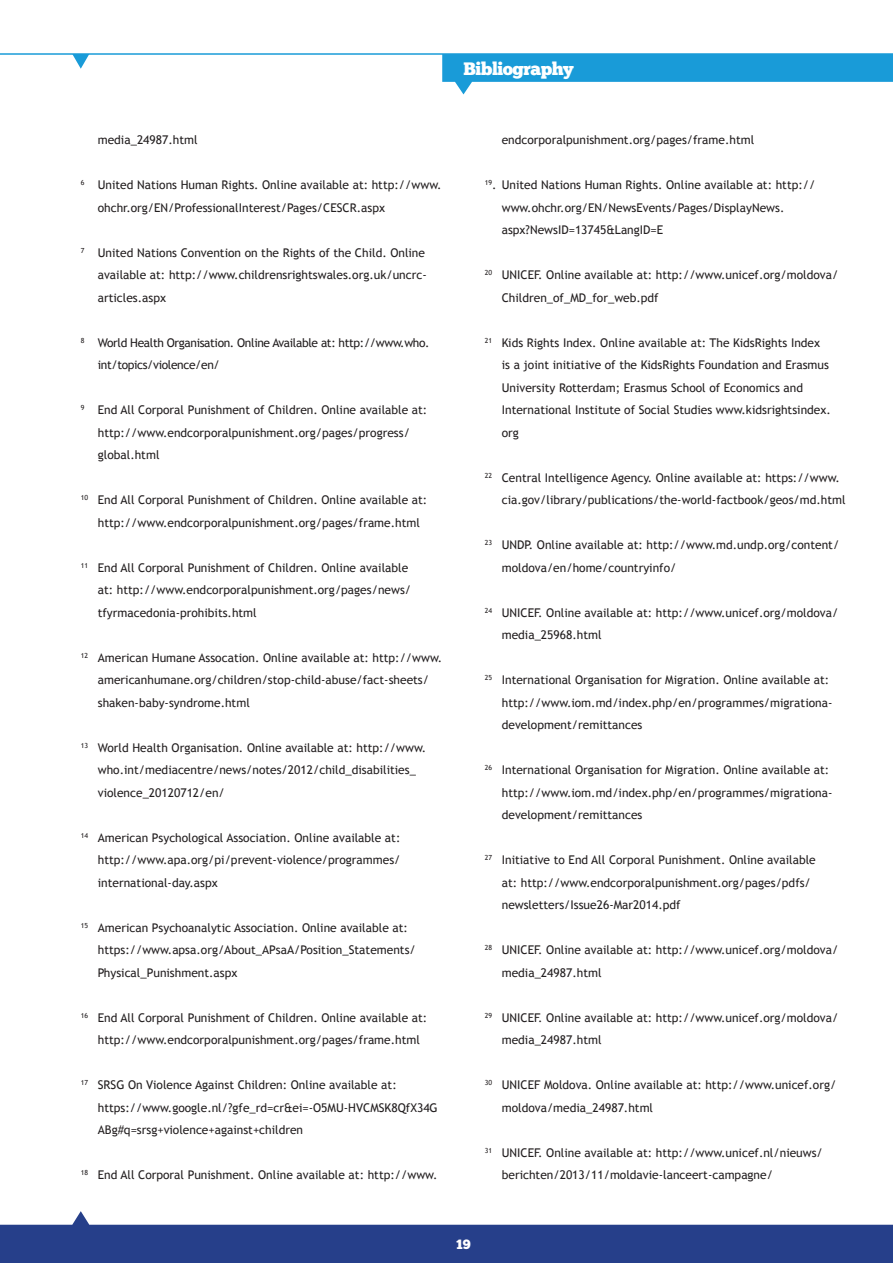
<style>
.page{position:relative;width:893px;height:1263px;background:#fff}
.page>*{position:absolute;margin:0;border:0;box-sizing:border-box;transform-origin:0 0}
.t1{font:18px "Chunk Five";letter-spacing:-.03em;color:#fff}
.t2{font:13.5px "Chunk Five";color:#fff}
.t3{font:12px/22.5px "Trebuchet MS";color:#231f20}
.t4{font:12px/22.5px "Trebuchet MS";letter-spacing:-.03em;color:#231f20}
</style>
<div class="page">
<svg style="left:73px;top:55px;width:16px;height:14px"></svg>
<svg style="left:442px;top:55px;width:451px;height:39px"></svg>
<hr style="left:0;top:53px;width:893px;height:2px;background:#199bd8">
<svg style="left:0;top:1211px;width:893px;height:52px;fill:#263f8a"></svg>
<p class="t3" style="left:98px;top:129px;width:101px">media_24987.html</p>
<p class="t3" style="left:98px;top:174px;width:345px;text-indent:-17px"><sup>6</sup> United Nations Human Rights. Online available at: http://www. ohchr.org/EN/ProfessionalInterest/Pages/CESCR.aspx</p>
<p class="t3" style="left:98px;top:241px;width:330px;text-indent:-17px"><sup>7</sup> United Nations Convention on the Rights of the Child. Online available at: http://www.childrensrightswales.org.uk/uncrc&shy;articles.aspx</p>
<p class="t4" style="left:98px;top:331px;width:333px;text-indent:-17px"><sup>8</sup> World Health Organisation. Online Available at: http://www.who. int/topics/violence/en/</p>
<p class="t3" style="left:98px;top:399px;width:331px;text-indent:-17px"><sup>9</sup> End All Corporal Punishment of Children. Online available at: http://www.endcorporalpunishment.org/pages/progress/ global.html</p>
<p class="t3" style="left:98px;top:489px;width:331px;text-indent:-17px"><sup>10</sup> End All Corporal Punishment of Children. Online available at: http://www.endcorporalpunishment.org/pages/frame.html</p>
<p class="t3" style="left:98px;top:556px;width:315px;text-indent:-17px"><sup>11</sup> End All Corporal Punishment of Children. Online available at: http://www.endcorporalpunishment.org/pages/news/ tfyrmacedonia-prohibits.html</p>
<p class="t3" style="left:98px;top:646px;width:346px;text-indent:-17px"><sup>12</sup> American Humane Assocation. Online available at: http://www. americanhumane.org/children/stop-child-abuse/fact-sheets/ shaken-baby-syndrome.html</p>
<p class="t3" style="left:98px;top:736px;width:330px;text-indent:-17px"><sup>13</sup> World Health Organisation. Online available at: http://www. who.int/mediacentre/news/notes/2012/child_disabilities_ violence_20120712/en/</p>
<p class="t3" style="left:98px;top:826px;width:304px;text-align:justify;text-indent:-17px"><sup>14</sup> American Psychological Association. Online available at: http://www.apa.org/pi/prevent-violence/programmes/ international-day.aspx</p>
<p class="t3" style="left:98px;top:916px;width:319px;text-indent:-17px"><sup>15</sup> American Psychoanalytic Association. Online available at: https://www.apsa.org/About_APsaA/Position_Statements/<br>Physical_Punishment.aspx</p>
<p class="t3" style="left:98px;top:1006px;width:331px;text-indent:-17px"><sup>16</sup> End All Corporal Punishment of Children. Online available at: http://www.endcorporalpunishment.org/pages/frame.html</p>
<p class="t3" style="left:98px;top:1074px;width:341px;text-indent:-17px"><sup>17</sup> SRSG On Violence Against Children: Online available at: https://www.google.nl/?gfe_rd=cr&amp;ei=-O5MU-HVCMSK8QfX34G<br>ABg#q=srsg+violence+against+children</p>
<p class="t3" style="left:81px;top:1164px;width:358px"><sup>18</sup> End All Corporal Punishment. Online available at: http://www.</p>
<h1 class="t1" style="left:463px;top:58px;width:112px">Bibliography</h1>
<p class="t3" style="left:502px;top:129px;width:254px">endcorporalpunishment.org/pages/frame.html</p>
<p class="t3" style="left:502px;top:174px;width:315px;text-indent:-17px"><sup>19</sup>. United Nations Human Rights. Online available at: http:// www.ohchr.org/EN/NewsEvents/Pages/DisplayNews. aspx?NewsID=13745&amp;LangID=E</p>
<p class="t3" style="left:502px;top:264px;width:338px;text-indent:-17px"><sup>20</sup> UNICEF. Online available at: http://www.unicef.org/moldova/<br>Children_of_MD_for_web.pdf</p>
<p class="t3" style="left:502px;top:331px;width:331px;text-indent:-17px"><sup>21</sup> Kids Rights Index. Online available at: The KidsRights Index is a joint initiative of the KidsRights Foundation and Erasmus University Rotterdam; Erasmus School of Economics and International Institute of Social Studies www.kidsrightsindex. org</p>
<p class="t3" style="left:502px;top:466px;width:345px;text-indent:-17px"><sup>22</sup> Central Intelligence Agency. Online available at: https://www. cia.gov/library/publications/the-world-factbook/geos/md.html</p>
<p class="t3" style="left:502px;top:534px;width:339px;text-indent:-17px"><sup>23</sup> UNDP. Online available at: http://www.md.undp.org/content/ moldova/en/home/countryinfo/</p>
<p class="t3" style="left:502px;top:601px;width:338px;text-indent:-17px"><sup>24</sup> UNICEF. Online available at: http://www.unicef.org/moldova/ media_25968.html</p>
<p class="t3" style="left:502px;top:669px;width:332px;text-indent:-17px"><sup>25</sup> International Organisation for Migration. Online available at: http://www.iom.md/index.php/en/programmes/migrationa&shy;development/remittances</p>
<p class="t3" style="left:502px;top:759px;width:332px;text-indent:-17px"><sup>26</sup> International Organisation for Migration. Online available at: http://www.iom.md/index.php/en/programmes/migrationa&shy;development/remittances</p>
<p class="t3" style="left:502px;top:849px;width:316px;text-indent:-17px"><sup>27</sup> Initiative to End All Corporal Punishment. Online available at: http://www.endcorporalpunishment.org/pages/pdfs/ newsletters/Issue26-Mar2014.pdf</p>
<p class="t3" style="left:502px;top:939px;width:338px;text-indent:-17px"><sup>28</sup> UNICEF. Online available at: http://www.unicef.org/moldova/ media_24987.html</p>
<p class="t3" style="left:502px;top:1006px;width:338px;text-indent:-17px"><sup>29</sup> UNICEF. Online available at: http://www.unicef.org/moldova/ media_24987.html</p>
<p class="t3" style="left:502px;top:1074px;width:336px;text-indent:-17px"><sup>30</sup> UNICEF Moldova. Online available at: http://www.unicef.org/ moldova/media_24987.html</p>
<p class="t3" style="left:502px;top:1141px;width:323px;text-indent:-17px"><sup>31</sup> UNICEF. Online available at: http://www.unicef.nl/nieuws/ berichten/2013/11/moldavie-lanceert-campagne/</p>
<p class="t2" style="left:456px;top:1236px;width:16px">19</p>
</div>
